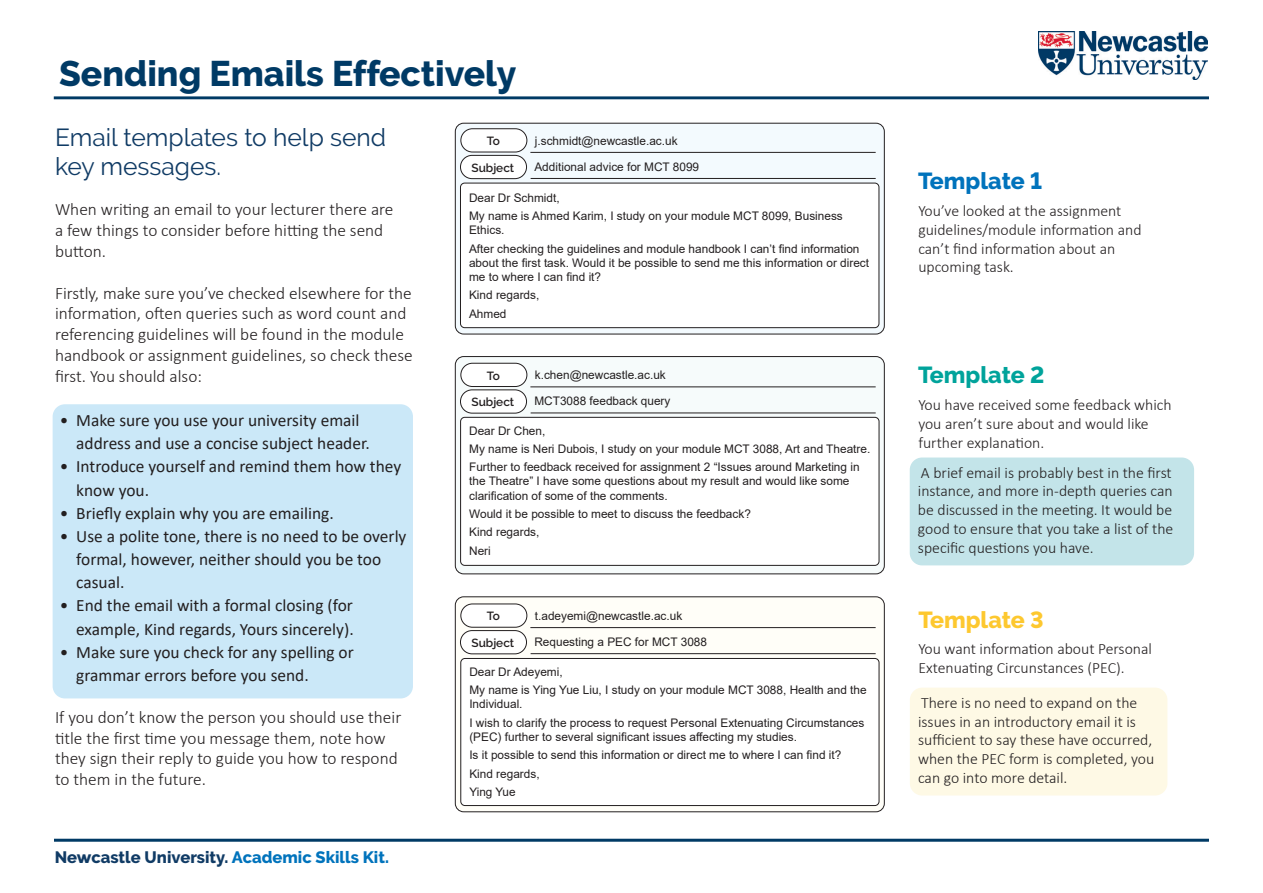
<style>
.page{position:relative;width:1263px;height:893px;background:#fff}
.page>*{position:absolute;margin:0;border:0;box-sizing:border-box;transform-origin:0 0}
.Paragraph_Style_1{font:800 35.55px "Derailed";color:#003a65}
.Paragraph_Style_2{font:24.6px/29px "Derailed";color:#103b65}
.Paragraph_Style_5{font:800 23.1px "Derailed";color:#0073bc}
.Paragraph_Style_5-2{font:800 23.1px "Derailed";color:#00a39b}
.Paragraph_Style_5-3{font:800 23.1px "Derailed";color:#fdc82f}
.Paragraph_Style_3{font:300 17.4px/20.9px "Calibri";color:#231f20}
.t1{font:17.4px/23.1px "Calibri";color:#231f20}
.Paragraph_Style_1-2{font:800 16.5px "Derailed";color:#103b65}
.Paragraph_Style{font:300 15.75px/18.9px "Calibri";color:#231f20}
.Paragraph_Style_4{font:11.85px/14.2px "Arial";color:#231f20}
.Paragraph_Style_4-2{font:600 11.85px "Derailed";color:#231f20}
.Paragraph_Style_4-3{font:11.7px "Arial";color:#231f20}
.s1{color:#0073bc}
</style>
<div class="page">
<div style="left:53px;top:404px;width:360px;height:294px;background:#cbe8f8;border-radius:12px"></div>
<hr style="left:54px;top:96px;width:1155px;height:3px;background:#003a65">
<hr style="left:54px;top:839px;width:1155px;height:3px;background:#003a65">
<div style="left:910px;top:457px;width:284px;height:108px;background:#c3e4e9;border-radius:12px"></div>
<div style="left:910px;top:688px;width:257px;height:107px;background:#fef9e5;border-radius:12px"></div>
<div style="left:455px;top:123px;width:429px;height:211px;background:#f3fafe;border-radius:8px"></div>
<div style="left:455px;top:123px;width:429px;height:211px;border:1px solid #231f20;border-radius:8px"></div>
<hr style="left:530px;top:152px;width:346px;height:1px;background:#231f20">
<hr style="left:531px;top:178px;width:345px;height:1px;background:#231f20">
<div style="left:460px;top:183px;width:419px;height:145px;background:#fff;border-radius:4px"></div>
<div style="left:460px;top:183px;width:419px;height:145px;border:1px solid #231f20;border-radius:4px"></div>
<div style="left:460px;top:155px;width:66px;height:24px;background:#fff;border-radius:12px"></div>
<div style="left:460px;top:155px;width:67px;height:24px;border:1px solid #231f20;border-radius:12px"></div>
<div style="left:461px;top:129px;width:66px;height:23px;background:#fff;border-radius:12px"></div>
<div style="left:461px;top:129px;width:66px;height:23px;border:1px solid #231f20;border-radius:12px"></div>
<div style="left:455px;top:357px;width:429px;height:217px;background:#f6fbfb;border-radius:8px"></div>
<div style="left:455px;top:356px;width:429px;height:218px;border:1px solid #231f20;border-radius:8px"></div>
<div style="left:461px;top:417px;width:418px;height:148px;background:#fff;border-radius:4px"></div>
<div style="left:460px;top:417px;width:419px;height:149px;border:1px solid #231f20;border-radius:4px"></div>
<hr style="left:530px;top:387px;width:346px;height:1px;background:#231f20">
<hr style="left:531px;top:413px;width:345px;height:1px;background:#231f20">
<div style="left:460px;top:390px;width:66px;height:23px;background:#fff;border-radius:12px"></div>
<div style="left:460px;top:390px;width:67px;height:23px;border:1px solid #231f20;border-radius:12px"></div>
<div style="left:461px;top:363px;width:66px;height:23px;background:#fff;border-radius:12px"></div>
<div style="left:461px;top:363px;width:66px;height:24px;border:1px solid #231f20;border-radius:12px"></div>
<img style="left:1038px;top:31px;width:170px;height:48px">
<div style="left:455px;top:597px;width:429px;height:215px;background:#fffef8;border-radius:8px"></div>
<div style="left:455px;top:597px;width:429px;height:215px;border:1px solid #231f20;border-radius:8px"></div>
<hr style="left:530px;top:627px;width:346px;height:1px;background:#231f20">
<hr style="left:531px;top:653px;width:345px;height:1px;background:#231f20">
<div style="left:460px;top:631px;width:66px;height:23px;background:#fff;border-radius:12px"></div>
<div style="left:460px;top:630px;width:67px;height:24px;border:1px solid #231f20;border-radius:12px"></div>
<div style="left:461px;top:604px;width:66px;height:23px;background:#fff;border-radius:12px"></div>
<div style="left:461px;top:604px;width:66px;height:23px;border:1px solid #231f20;border-radius:12px"></div>
<div style="left:461px;top:658px;width:418px;height:147px;background:#fff;border-radius:4px"></div>
<div style="left:461px;top:658px;width:418px;height:148px;border:1px solid #231f20;border-radius:4px"></div>
<p class="Paragraph_Style_1" style="left:59px;top:53px;width:459px">Sending Emails Effectively</p>
<p class="Paragraph_Style_2" style="left:55px;top:123px;width:333px">Email templates to help send key messages.</p>
<p class="Paragraph_Style_3" style="left:55px;top:199px;width:340px">When writing an email to your lecturer there are a few things to consider before hitting the send button.</p>
<p class="Paragraph_Style_3" style="left:55px;top:282px;width:359px">Firstly, make sure you’ve checked elsewhere for the information, often queries such as word count and referencing guidelines will be found in the module handbook or assignment guidelines, so check these first. You should also:</p>
<p class="t1" style="left:76px;top:408px;width:295px;text-indent:-16px">• Make sure you use your university email address and use a concise subject header.</p>
<p class="t1" style="left:76px;top:455px;width:326px;text-indent:-16px">• Introduce yourself and remind them how they know you.</p>
<p class="t1" style="left:60px;top:501px;width:275px">• Briefly explain why you are emailing.</p>
<p class="t1" style="left:76px;top:524px;width:332px;text-indent:-16px">• Use a polite tone, there is no need to be overly formal, however, neither should you be too casual.</p>
<p class="t1" style="left:60px;top:594px;width:295px;text-align:right">• End the email with a formal closing (for example, Kind regards, Yours sincerely).</p>
<p class="t1" style="left:76px;top:640px;width:279px;text-indent:-16px">• Make sure you check for any spelling or grammar errors before you send.</p>
<p class="Paragraph_Style_3" style="left:55px;top:706px;width:348px">If you don’t know the person you should use their title the first time you message them, note how they sign their reply to guide you how to respond to them in the future.</p>
<p class="Paragraph_Style_4" style="left:535px;top:133px;width:144px">j.schmidt@newcastle.ac.uk</p>
<p class="Paragraph_Style_4" style="left:534px;top:160px;width:166px">Additional advice for MCT 8099</p>
<p class="Paragraph_Style_4" style="left:469px;top:190px;width:92px">Dear Dr Schmidt,</p>
<p class="Paragraph_Style_4" style="left:469px;top:209px;width:375px">My name is Ahmed Karim, I study on your module MCT 8099, Business<br>Ethics.</p>
<p class="Paragraph_Style_4" style="left:469px;top:241px;width:402px">After checking the guidelines and module handbook I can’t find information about the first task. Would it be possible to send me this information or direct me to where I can find it?</p>
<p class="Paragraph_Style_4" style="left:469px;top:288px;width:72px">Kind regards,</p>
<p class="Paragraph_Style_4" style="left:469px;top:306px;width:39px">Ahmed</p>
<p class="Paragraph_Style_4-2" style="left:487px;top:134px;width:15px">To</p>
<p class="Paragraph_Style_4-2" style="left:471px;top:161px;width:44px">Subject</p>
<p class="Paragraph_Style_4" style="left:535px;top:368px;width:132px">k.chen@newcastle.ac.uk</p>
<p class="Paragraph_Style_4-2" style="left:487px;top:369px;width:15px">To</p>
<p class="Paragraph_Style_4-2" style="left:471px;top:395px;width:44px">Subject</p>
<p class="Paragraph_Style_4" style="left:534px;top:394px;width:138px">MCT3088 feedback query</p>
<p class="Paragraph_Style_4" style="left:469px;top:423px;width:78px">Dear Dr Chen,</p>
<p class="Paragraph_Style_4" style="left:469px;top:441px;width:403px">My name is Neri Dubois, I study on your module MCT 3088, Art and Theatre.</p>
<p class="Paragraph_Style_4" style="left:469px;top:460px;width:392px">Further to feedback received for assignment 2 “Issues around Marketing in the Theatre” I have some questions about my result and would like some clarification of some of the comments.</p>
<p class="Paragraph_Style_4" style="left:469px;top:507px;width:283px">Would it be possible to meet to discuss the feedback?</p>
<p class="Paragraph_Style_4" style="left:469px;top:525px;width:72px">Kind regards,</p>
<p class="Paragraph_Style_4" style="left:469px;top:543px;width:23px">Neri</p>
<p class="Paragraph_Style_4" style="left:535px;top:608px;width:149px">t.adeyemi@newcastle.ac.uk</p>
<p class="Paragraph_Style_4-2" style="left:487px;top:609px;width:15px">To</p>
<p class="Paragraph_Style_4-2" style="left:471px;top:636px;width:44px">Subject</p>
<p class="Paragraph_Style_4" style="left:534px;top:635px;width:174px">Requesting a PEC for MCT 3088</p>
<p class="Paragraph_Style_4" style="left:469px;top:664px;width:95px">Dear Dr Adeyemi,</p>
<p class="Paragraph_Style_4" style="left:469px;top:683px;width:399px">My name is Ying Yue Liu, I study on your module MCT 3088, Health and the<br>Individual.</p>
<p class="Paragraph_Style_4" style="left:469px;top:715px;width:397px">I wish to clarify the process to request Personal Extenuating Circumstances (PEC) further to several significant issues affecting my studies.</p>
<p class="Paragraph_Style_4" style="left:469px;top:748px;width:374px">Is it possible to send this information or direct me to where I can find it?</p>
<p class="Paragraph_Style_4" style="left:469px;top:766px;width:72px">Kind regards,</p>
<p class="Paragraph_Style_4-3" style="left:469px;top:784px;width:48px">Ying Yue</p>
<p class="Paragraph_Style_1-2" style="left:55px;top:847px;width:336px">Newcastle University. <span class="s1">Academic Skills Kit.</span></p>
<p class="Paragraph_Style_5" style="left:918px;top:168px;width:125px">Template 1</p>
<p class="Paragraph_Style" style="left:918px;top:201px;width:225px">You’ve looked at the assignment guidelines/module information and can’t find information about an upcoming task.</p>
<p class="Paragraph_Style_5-2" style="left:918px;top:362px;width:128px">Template 2</p>
<p class="Paragraph_Style" style="left:918px;top:395px;width:255px">You have received some feedback which you aren’t sure about and would like further explanation.</p>
<p class="Paragraph_Style" style="left:918px;top:463px;width:257px;text-align:justify">A brief email is probably best in the first instance, and more in-depth queries can be discussed in the meeting. It would be good to ensure that you take a list of the specific questions you have.</p>
<p class="Paragraph_Style_5-3" style="left:918px;top:607px;width:127px">Template 3</p>
<p class="Paragraph_Style" style="left:918px;top:639px;width:235px">You want information about Personal<br>Extenuating Circunstances (PEC).</p>
<p class="Paragraph_Style" style="left:918px;top:693px;width:238px">There is no need to expand on the issues in an introductory email it is sufficient to say these have occurred, when the PEC form is completed, you can go into more detail.</p>
</div>
